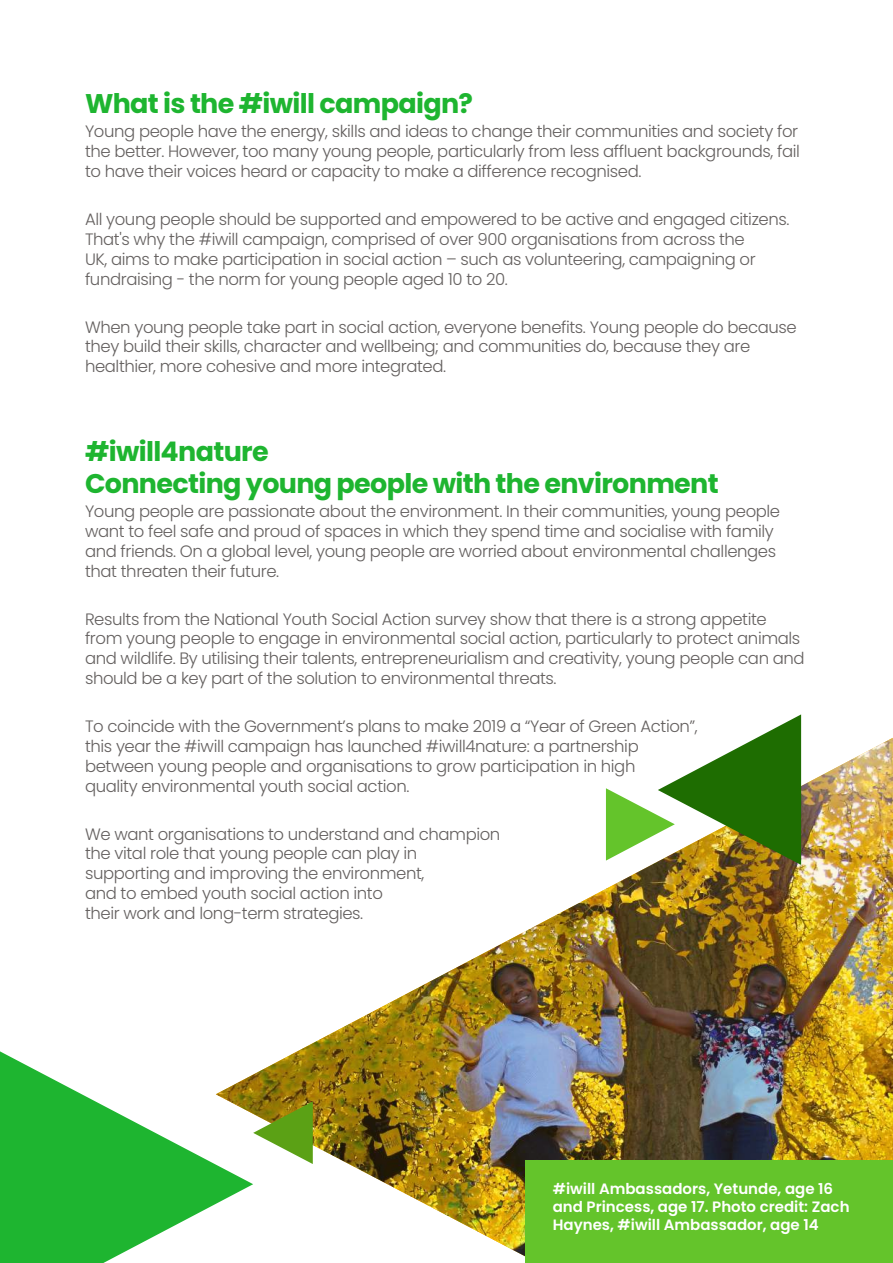
<style>
.page{position:relative;width:893px;height:1263px;background:#fff}
.page>*{position:absolute;margin:0;border:0;box-sizing:border-box;transform-origin:0 0}
.t1{font:700 27px/32.4px "Poppins";letter-spacing:-.025em;color:#1eb530}
.t2{font:300 16.5px/19.8px "Poppins";letter-spacing:-.025em;color:#64605f}
.t3{font:600 15px/18px "Poppins";color:#fff}
</style>
<div class="page">
<img style="left:253px;top:738px;width:640px;height:525px">
<div style="left:526px;top:1160px;width:367px;height:103px;background:#64c42b"></div>
<svg style="left:606px;top:714px;width:195px;height:151px"></svg>
<svg style="left:253px;top:1101px;width:60px;height:63px"></svg>
<svg style="left:0;top:1051px;width:253px;height:212px;fill:#1eb530"></svg>
<h1 class="t1" style="left:85px;top:88px;width:389px">What is the #iwill campaign?</h1>
<p class="t2" style="left:85px;top:122px;width:716px;text-align:justify">Young people have the energy, skills and ideas to change their communities and society for the better. However, too many young people, particularly from less affluent backgrounds, fail to have their voices heard or capacity to make a difference recognised.</p>
<p class="t2" style="left:85px;top:210px;width:706px">All young people should be supported and empowered to be active and engaged citizens.<br>That's why the #iwill campaign, comprised of over 900 organisations from across the<br>UK, aims to make participation in social action – such as volunteering, campaigning or fundraising - the norm for young people aged 10 to 20.</p>
<p class="t2" style="left:85px;top:317px;width:713px">When young people take part in social action, everyone benefits. Young people do because they build their skills, character and wellbeing; and communities do, because they are healthier, more cohesive and more integrated.</p>
<h1 class="t1" style="left:85px;top:435px;width:635px">#iwill4nature<br>Connecting young people with the environment</h1>
<p class="t2" style="left:85px;top:501px;width:697px">Young people are passionate about the environment. In their communities, young people want to feel safe and proud of spaces in which they spend time and socialise with family and friends. On a global level, young people are worried about environmental challenges that threaten their future.</p>
<p class="t2" style="left:85px;top:609px;width:721px">Results from the National Youth Social Action survey show that there is a strong appetite from young people to engage in environmental social action, particularly to protect animals and wildlife. By utilising their talents, entrepreneurialism and creativity, young people can and should be a key part of the solution to environmental threats.</p>
<p class="t2" style="left:85px;top:716px;width:614px">To coincide with the Government’s plans to make 2019 a “Year of Green Action”, this year the #iwill campaign has launched #iwill4nature: a partnership between young people and organisations to grow participation in high<br>quality environmental youth social action.</p>
<p class="t2" style="left:85px;top:824px;width:417px">We want organisations to understand and champion the vital role that young people can play in supporting and improving the environment,<br>and to embed youth social action into<br>their work and long-term strategies.</p>
<p class="t3" style="left:553px;top:1180px;width:298px">#iwill Ambassadors, Yetunde, age 16 and Princess, age 17. Photo credit: Zach<br>Haynes, #iwill Ambassador, age 14</p>
</div>
